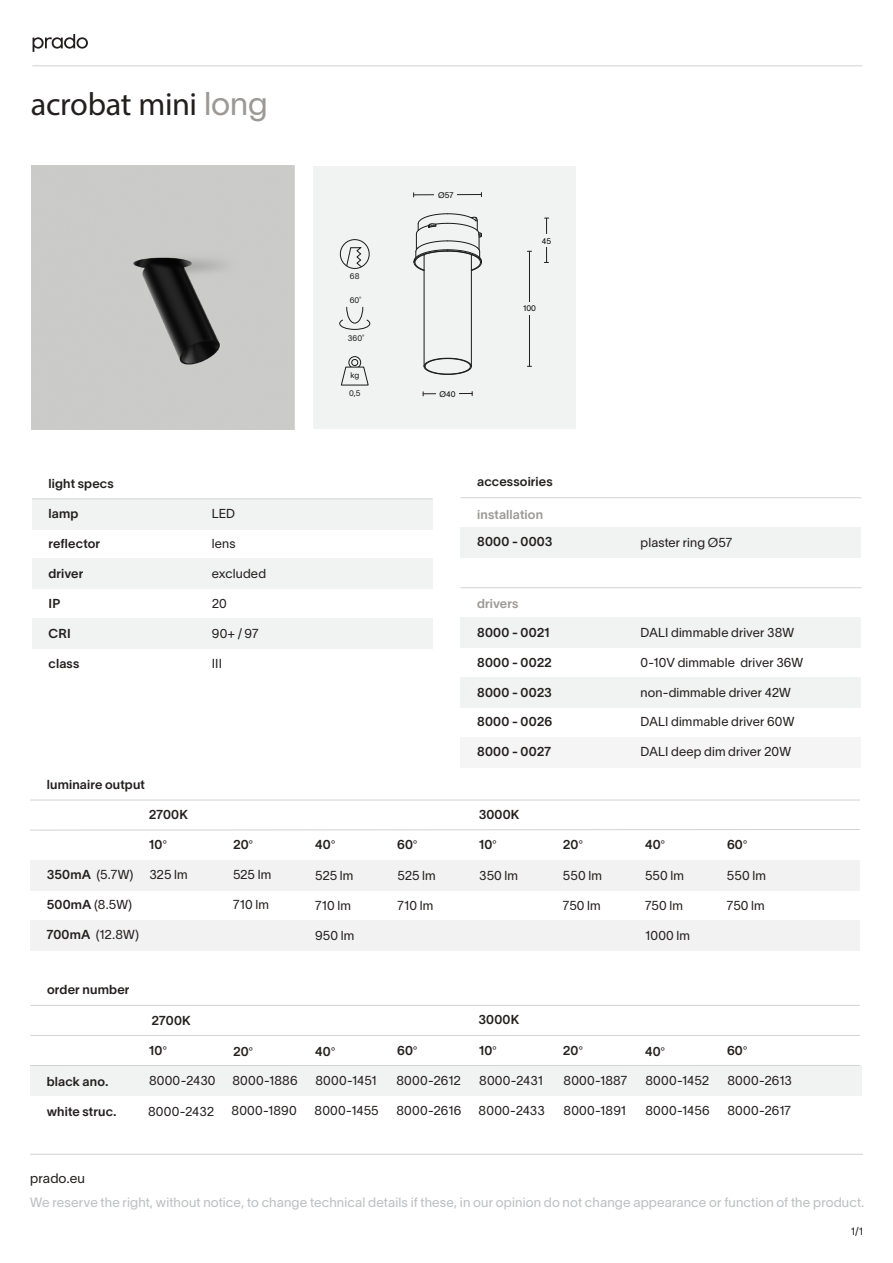
<style>
.page{position:relative;width:893px;height:1263px;background:#fff}
.page>*{position:absolute;margin:0;border:0;box-sizing:border-box;transform-origin:0 0}
.t1{font:32.25px "Myriad Pro";letter-spacing:-.015em;color:#231f1e}
.t2{font:13.5px "Lausanne 300";letter-spacing:.01em;color:#231f1e}
.t3{font:13.35px "Lausanne 300";letter-spacing:.01em;color:#bcbec0}
.t4{font:12.75px "Lausanne 300";letter-spacing:.01em;color:#231f1e}
.t5{font:12.75px "Lausanne 600";letter-spacing:.015em;color:#231f1e}
.t6{font:12.75px "Lausanne 600";letter-spacing:.01em;color:#9b9895}
.t7{font:10.5px "Lausanne 300";color:#231f1e}
.t8{font:8.1px "Lausanne 300";color:#1a1a1a}
.t9{font:8.1px "Lausanne 300";color:#000}
.s1{font-family:"Lausanne 300";color:#9b9895}
.s2{font-family:"Myriad Pro"}
.s3{font-family:"Lausanne 600"}
</style>
<div class="page">
<hr style="left:30px;top:1154px;width:833px;height:1px;background:#d1d3d4">
<div style="left:461px;top:528px;width:400px;height:30px;background:#f1f2f2"></div>
<div style="left:461px;top:618px;width:400px;height:30px;background:#f1f2f2"></div>
<div style="left:461px;top:678px;width:400px;height:30px;background:#f1f2f2"></div>
<hr style="left:461px;top:497px;width:400px;height:1px;background:#d1d3d4">
<hr style="left:461px;top:587px;width:400px;height:1px;background:#d1d3d4">
<div style="left:32px;top:499px;width:401px;height:30px;background:#f1f2f2"></div>
<div style="left:32px;top:559px;width:401px;height:30px;background:#f1f2f2"></div>
<div style="left:32px;top:619px;width:401px;height:30px;background:#f1f2f2"></div>
<hr style="left:32px;top:498px;width:401px;height:1px;background:#d1d3d4">
<div style="left:30px;top:1065px;width:831px;height:30px;background:#f1f2f2"></div>
<hr style="left:30px;top:1005px;width:830px;height:1px;background:#d1d3d4">
<hr style="left:30px;top:1065px;width:830px;height:1px;background:#d1d3d4">
<hr style="left:30px;top:1035px;width:830px;height:1px;background:#d1d3d4">
<hr style="left:32px;top:65px;width:830px;height:1px;background:#d1d3d4">
<svg style="left:33px;top:34px;width:55px;height:18px"></svg>
<div style="left:30px;top:860px;width:830px;height:30px;background:#f1f2f2"></div>
<hr style="left:30px;top:800px;width:830px;height:1px;background:#d1d3d4">
<svg style="left:30px;top:829px;width:830px;height:2px"></svg>
<div style="left:461px;top:737px;width:400px;height:30px;background:#f1f2f2"></div>
<div style="left:30px;top:920px;width:830px;height:30px;background:#f1f2f2"></div>
<img style="left:32px;top:165px;width:262px;height:264px">
<div style="left:313px;top:166px;width:263px;height:263px;background:#f1f2f2"></div>
<hr style="left:546px;top:218px;width:1px;height:44px;background:#231f20">
<hr style="left:529px;top:251px;width:1px;height:115px;background:#231f20">
<div style="left:521px;top:302px;width:17px;height:12px;background:#f1f2f2"></div>
<div style="left:538px;top:235px;width:18px;height:12px;background:#f1f2f2"></div>
<hr style="left:423px;top:393px;width:49px;height:1px;background:#231f20">
<div style="left:436px;top:388px;width:23px;height:11px;background:#f1f2f2"></div>
<div style="left:340px;top:239px;width:29px;height:30px;border:1px solid #1a1a1a;border-radius:50%"></div>
<svg style="left:346px;top:247px;width:16px;height:21px"></svg>
<div style="left:349px;top:356px;width:12px;height:13px;border:1px solid #1a1a1a;border-radius:50%"></div>
<svg style="left:341px;top:359px;width:28px;height:27px"></svg>
<svg style="left:339px;top:307px;width:31px;height:23px"></svg>
<hr style="left:424px;top:255px;width:1px;height:111px;background:#1a1a1a">
<hr style="left:471px;top:255px;width:1px;height:111px;background:#1a1a1a">
<svg style="left:413px;top:213px;width:69px;height:58px"></svg>
<svg style="left:423px;top:358px;width:49px;height:17px"></svg>
<hr style="left:414px;top:194px;width:67px;height:1px;background:#231f20">
<div style="left:434px;top:189px;width:23px;height:11px;background:#f1f2f2"></div>
<h1 class="t1" style="left:31px;top:84px;width:238px">acrobat mini <span class="s1">long</span></h1>
<p class="t8" style="left:350px;top:271px;width:11px">68</p>
<p class="t8" style="left:350px;top:295px;width:13px">60˚</p>
<p class="t8" style="left:348px;top:333px;width:18px">360˚</p>
<p class="t8" style="left:350px;top:370px;width:10px">kg</p>
<p class="t8" style="left:349px;top:388px;width:13px">0,5</p>
<p class="t9" style="left:438px;top:190px;width:17px">Ø57</p>
<p class="t9" style="left:440px;top:389px;width:17px">Ø40</p>
<p class="t9" style="left:542px;top:236px;width:11px">45</p>
<p class="t9" style="left:523px;top:303px;width:14px">100</p>
<p class="t5" style="left:49px;top:476px;width:67px">light specs</p>
<p class="t5" style="left:49px;top:506px;width:31px">lamp</p>
<p class="t4" style="left:212px;top:506px;width:25px">LED</p>
<p class="t5" style="left:49px;top:535px;width:53px">reflector</p>
<p class="t4" style="left:212px;top:535px;width:25px">lens</p>
<p class="t5" style="left:49px;top:565px;width:36px">driver</p>
<p class="t4" style="left:212px;top:565px;width:56px">excluded</p>
<p class="t5" style="left:477px;top:474px;width:77px">accessoiries</p>
<p class="t6" style="left:477px;top:506px;width:67px">installation</p>
<p class="t5" style="left:477px;top:533px;width:77px">8000 - 0003</p>
<p class="t4" style="left:640px;top:535px;width:93px">plaster ring Ø57</p>
<p class="t5" style="left:49px;top:595px;width:13px">IP</p>
<p class="t4" style="left:212px;top:595px;width:17px">20</p>
<p class="t6" style="left:477px;top:595px;width:43px">drivers</p>
<p class="t5" style="left:49px;top:625px;width:24px">CRI</p>
<p class="t4" style="left:212px;top:625px;width:48px">90+ / 97</p>
<p class="t5" style="left:49px;top:655px;width:32px">class</p>
<p class="t4" style="left:212px;top:655px;width:12px">III</p>
<p class="t5" style="left:477px;top:624px;width:74px">8000 - 0021</p>
<p class="t4" style="left:640px;top:624px;width:155px">DALI dimmable driver 38W</p>
<p class="t5" style="left:477px;top:654px;width:76px">8000 - 0022</p>
<p class="t4" style="left:640px;top:654px;width:164px">0-10V dimmable driver 36W</p>
<p class="t5" style="left:477px;top:684px;width:76px">8000 - 0023</p>
<p class="t4" style="left:640px;top:684px;width:152px">non-dimmable driver 42W</p>
<p class="t5" style="left:477px;top:714px;width:76px">8000 - 0026</p>
<p class="t4" style="left:640px;top:714px;width:155px">DALI dimmable driver 60W</p>
<p class="t5" style="left:477px;top:744px;width:75px">8000 - 0027</p>
<p class="t4" style="left:640px;top:744px;width:152px">DALI deep dim driver 20W</p>
<p class="t5" style="left:47px;top:776px;width:100px">luminaire output</p>
<p class="t5" style="left:149px;top:807px;width:41px">2700K</p>
<p class="t5" style="left:479px;top:807px;width:42px">3000K</p>
<p class="t5" style="left:149px;top:837px;width:20px">10<span class="s2">°</span></p>
<p class="t5" style="left:233px;top:837px;width:21px">20<span class="s2">°</span></p>
<p class="t5" style="left:315px;top:837px;width:21px">40<span class="s2">°</span></p>
<p class="t5" style="left:397px;top:837px;width:22px">60<span class="s2">°</span></p>
<p class="t4" style="left:398px;top:867px;width:40px">525 lm</p>
<p class="t4" style="left:398px;top:897px;width:37px">710 lm</p>
<p class="t4" style="left:47px;top:866px;width:88px"><span class="s3">350mA</span> (5.7W)</p>
<p class="t4" style="left:233px;top:867px;width:40px">525 lm</p>
<p class="t4" style="left:315px;top:867px;width:40px">525 lm</p>
<p class="t4" style="left:47px;top:896px;width:87px"><span class="s3">500mA</span> (8.5W)</p>
<p class="t4" style="left:233px;top:897px;width:37px">710 lm</p>
<p class="t4" style="left:315px;top:897px;width:37px">710 lm</p>
<p class="t4" style="left:149px;top:867px;width:40px">325 lm</p>
<p class="t5" style="left:479px;top:836px;width:20px">10<span class="s2">°</span></p>
<p class="t5" style="left:563px;top:837px;width:21px">20<span class="s2">°</span></p>
<p class="t5" style="left:645px;top:837px;width:21px">40<span class="s2">°</span></p>
<p class="t5" style="left:727px;top:836px;width:22px">60<span class="s2">°</span></p>
<p class="t4" style="left:479px;top:868px;width:40px">350 lm</p>
<p class="t4" style="left:563px;top:868px;width:40px">550 lm</p>
<p class="t4" style="left:645px;top:868px;width:40px">550 lm</p>
<p class="t4" style="left:727px;top:868px;width:40px">550 lm</p>
<p class="t4" style="left:563px;top:898px;width:39px">750 lm</p>
<p class="t4" style="left:645px;top:898px;width:39px">750 lm</p>
<p class="t4" style="left:727px;top:898px;width:39px">750 lm</p>
<p class="t4" style="left:47px;top:927px;width:94px"><span class="s3">700mA</span> (12.8W)</p>
<p class="t4" style="left:315px;top:928px;width:41px">950 lm</p>
<p class="t4" style="left:645px;top:928px;width:46px">1000 lm</p>
<p class="t5" style="left:47px;top:981px;width:84px">order number</p>
<p class="t5" style="left:152px;top:1012px;width:41px">2700K</p>
<p class="t5" style="left:478px;top:1012px;width:42px">3000K</p>
<p class="t5" style="left:149px;top:1043px;width:20px">10<span class="s2">°</span></p>
<p class="t5" style="left:233px;top:1043px;width:21px">20<span class="s2">°</span></p>
<p class="t5" style="left:315px;top:1043px;width:21px">40<span class="s2">°</span></p>
<p class="t5" style="left:397px;top:1043px;width:22px">60<span class="s2">°</span></p>
<p class="t5" style="left:479px;top:1043px;width:20px">10<span class="s2">°</span></p>
<p class="t5" style="left:563px;top:1043px;width:21px">20<span class="s2">°</span></p>
<p class="t5" style="left:645px;top:1043px;width:21px">40<span class="s2">°</span></p>
<p class="t5" style="left:727px;top:1043px;width:22px">60<span class="s2">°</span></p>
<p class="t5" style="left:47px;top:1073px;width:63px">black ano.</p>
<p class="t4" style="left:232px;top:1073px;width:67px">8000-1886</p>
<p class="t4" style="left:315px;top:1072px;width:63px">8000-1451</p>
<p class="t5" style="left:47px;top:1103px;width:71px">white struc.</p>
<p class="t4" style="left:149px;top:1073px;width:68px">8000-2430</p>
<p class="t4" style="left:148px;top:1103px;width:68px">8000-2432</p>
<p class="t4" style="left:232px;top:1103px;width:67px">8000-1890</p>
<p class="t4" style="left:315px;top:1103px;width:66px">8000-1455</p>
<p class="t4" style="left:396px;top:1072px;width:66px">8000-2612</p>
<p class="t4" style="left:396px;top:1102px;width:66px">8000-2616</p>
<p class="t4" style="left:479px;top:1072px;width:65px">8000-2431</p>
<p class="t4" style="left:564px;top:1073px;width:65px">8000-1887</p>
<p class="t4" style="left:645px;top:1073px;width:65px">8000-1452</p>
<p class="t4" style="left:727px;top:1073px;width:66px">8000-2613</p>
<p class="t4" style="left:479px;top:1102px;width:68px">8000-2433</p>
<p class="t4" style="left:564px;top:1102px;width:64px">8000-1891</p>
<p class="t4" style="left:645px;top:1102px;width:66px">8000-1456</p>
<p class="t4" style="left:727px;top:1103px;width:65px">8000-2617</p>
<p class="t2" style="left:30px;top:1169px;width:56px">prado.eu</p>
<p class="t3" style="left:30px;top:1193px;width:836px">We reserve the right, without notice, to change technical details if these, in our opinion do not change appearance or function of the product.</p>
<p class="t7" style="left:851px;top:1224px;width:14px">1/1</p>
</div>
